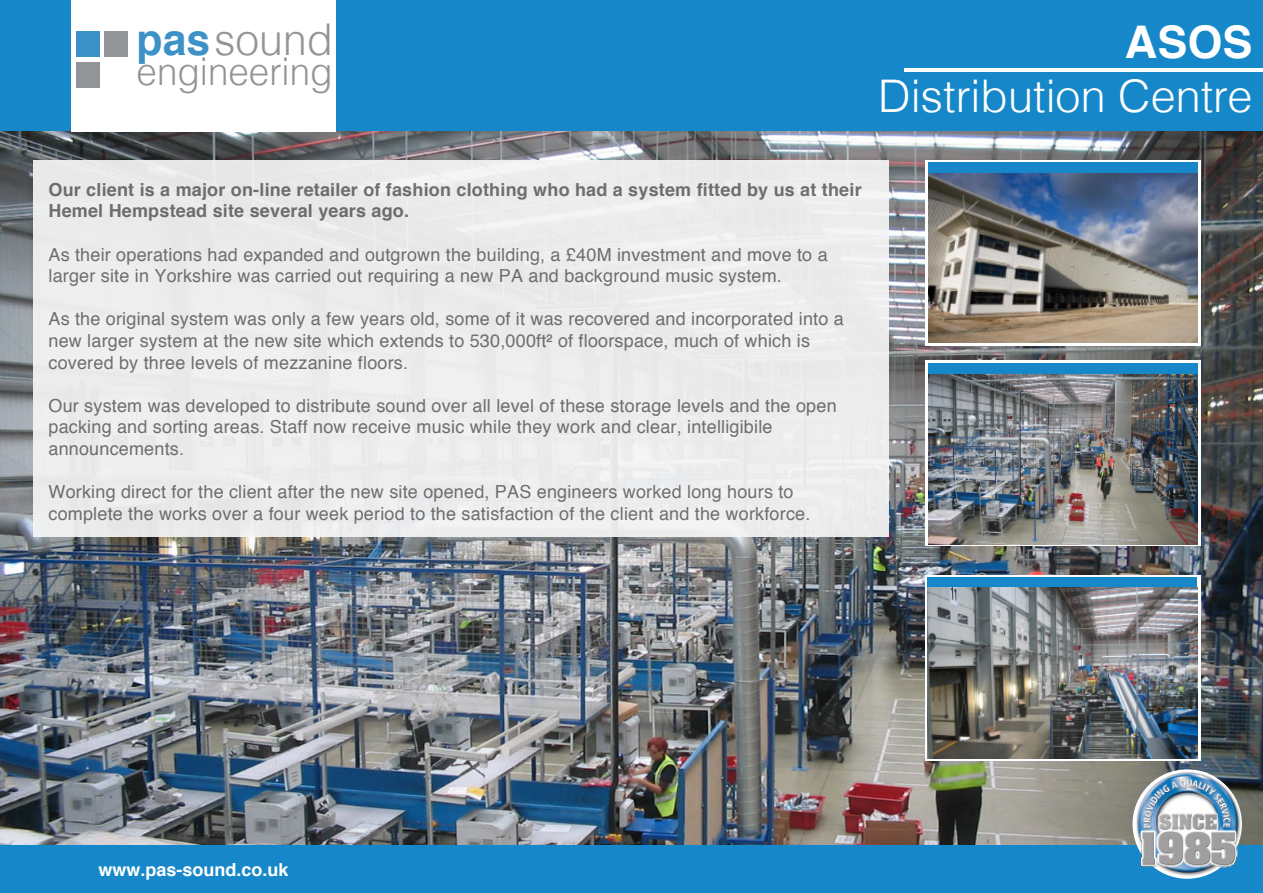
<style>
.page{position:relative;width:1263px;height:893px;background:#fff}
.page>*{position:absolute;margin:0;border:0;box-sizing:border-box;transform-origin:0 0}
.t1{font:300 45px "Helvetica";color:#fff}
.t2{font:700 45px "Helvetica";color:#fff}
.t3{font:300 43.8px "Helvetica";color:#929497}
.t4{font:300 38.4px "Helvetica";color:#929497;scale:.96 1}
.t5{font:18px/21.6px "Helvetica";letter-spacing:.01em;color:#434345}
.t6{font:700 18px/21.6px "Helvetica";letter-spacing:.01em;color:#434345}
.t7{font:700 18px "Helvetica";color:#fff}
.s1{font-weight:700;color:#3c92c7}
</style>
<div class="page">
<img style="left:0;top:130px;width:1263px;height:715px">
<div style="left:0;top:0;width:1263px;height:130px;background:#1688c9"></div>
<div style="left:71px;top:0;width:265px;height:132px;background:#fff"></div>
<hr style="left:904px;top:68px;width:359px;height:4px;background:#fff">
<div style="left:0;top:845px;width:1263px;height:48px;background:#1688c9"></div>
<svg style="left:926px;top:160px;width:275px;height:185px"></svg>
<svg style="left:926px;top:360px;width:275px;height:186px"></svg>
<svg style="left:925px;top:575px;width:275px;height:186px"></svg>
<div style="left:33px;top:160px;width:856px;height:377px;background:#ececec"></div>
<div style="left:104px;top:31px;width:24px;height:26px;background:#929497"></div>
<div style="left:76px;top:62px;width:23px;height:25px;background:#929497"></div>
<div style="left:76px;top:31px;width:23px;height:26px;background:#3c92c7"></div>
<img style="left:1130px;top:765px;width:116px;height:114px">
<div style="left:927px;top:577px;width:270px;height:11px;background:#1688c9"></div>
<img style="left:928px;top:173px;width:269px;height:169px">
<div style="left:928px;top:162px;width:270px;height:11px;background:#1688c9"></div>
<img style="left:928px;top:374px;width:270px;height:170px">
<div style="left:928px;top:363px;width:270px;height:10px;background:#1688c9"></div>
<img style="left:927px;top:588px;width:270px;height:170px">
<h2 class="t3" style="left:137px;top:12px;width:198px"><span class="s1">pas</span>sound</h2>
<h3 class="t4" style="left:137px;top:47px;width:206px">engineering</h3>
<h1 class="t2" style="left:1125px;top:6px;width:129px">ASOS</h1>
<h1 class="t1" style="left:878px;top:68px;width:376px">Distribution Centre</h1>
<p class="t6" style="left:49px;top:179px;width:815px">Our client is a major on-line retailer of fashion clothing who had a system fitted by us at their<br>Hemel Hempstead site several years ago.</p>
<p class="t5" style="left:49px;top:244px;width:781px">As their operations had expanded and outgrown the building, a £40M investment and move to a larger site in Yorkshire was carried out requiring a new PA and background music system.</p>
<p class="t5" style="left:49px;top:309px;width:797px">As the original system was only a few years old, some of it was recovered and incorporated into a new larger system at the new site which extends to 530,000ft² of floorspace, much of which is covered by three levels of mezzanine floors.</p>
<p class="t5" style="left:49px;top:395px;width:790px">Our system was developed to distribute sound over all level of these storage levels and the open packing and sorting areas. Staff now receive music while they work and clear, intelligibile announcements.</p>
<p class="t5" style="left:49px;top:482px;width:763px">Working direct for the client after the new site opened, PAS engineers worked long hours to complete the works over a four week period to the satisfaction of the client and the workforce.</p>
<p class="t7" style="left:99px;top:855px;width:192px">www.pas-sound.co.uk</p>
</div>
